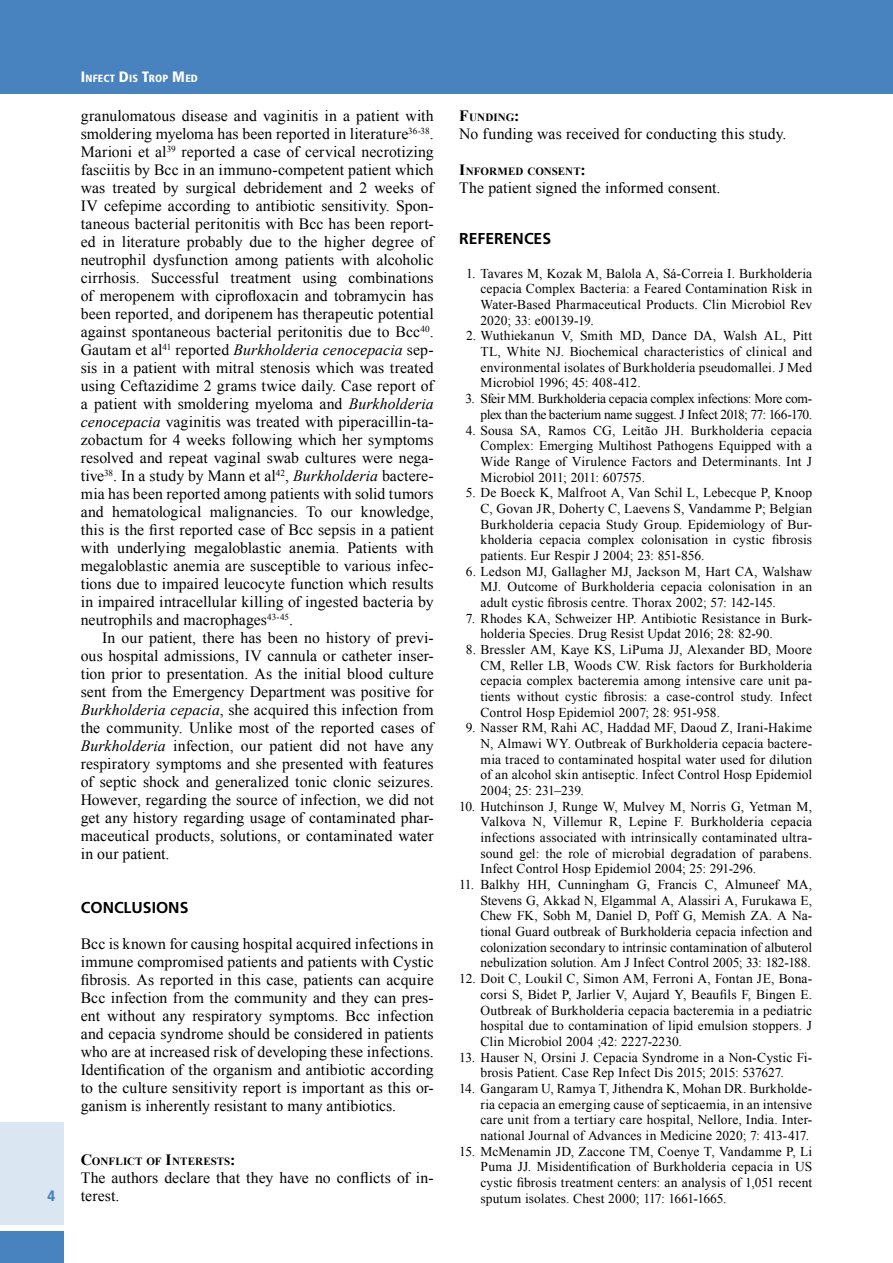
<style>
.page{position:relative;width:893px;height:1263px;background:#fff}
.page>*{position:absolute;margin:0;border:0;box-sizing:border-box;transform-origin:0 0}
.t1{font:15.75px/18px "Times New Roman";color:#000;text-align:justify}
.t2{font:700 15.75px "Frutiger";color:#000}
.t3{font:900 condensed 15px "Frutiger";color:#4882bf}
.t4{font:13.5px/15.6px "Times New Roman";letter-spacing:.005em;color:#000;text-align:justify}
.t5{font:13.5px/15.6px "Times New Roman";letter-spacing:-.02em;color:#000;text-align:right}
.t6{font:700 10.95px "Times New Roman";letter-spacing:.005em;color:#000}
.t7{font:900 condensed 10.5px "Frutiger";letter-spacing:.015em;color:#fff}
.s1{font-size:15px}
.s2{font-style:italic}
.s3{font-size:15.75px}
</style>
<div class="page">
<div style="left:0;top:0;width:893px;height:94px;background:#4882bf"></div>
<div style="left:0;top:1123px;width:64px;height:102px;background:#dae6f2"></div>
<div style="left:0;top:1231px;width:64px;height:32px;background:#4882bf"></div>
<p class="t3" style="left:47px;top:1187px;width:9px">4</p>
<p class="t7" style="left:81px;top:72px;width:118px"><span class="s1">I</span>NFECT <span class="s1">D</span>IS <span class="s1">T</span>ROP <span class="s1">M</span>ED</p>
<p class="t1" style="left:81px;top:107px;width:354px">granulomatous disease and vaginitis in a patient with smoldering myeloma has been reported in literature<sup>36-38</sup>.<br>Marioni et al<sup>39</sup> reported a case of cervical necrotizing fasciitis by Bcc in an immuno-competent patient which was treated by surgical debridement and 2 weeks of IV cefepime according to antibiotic sensitivity. Spon&shy;taneous bacterial peritonitis with Bcc has been report&shy;ed in literature probably due to the higher degree of neutrophil dysfunction among patients with alcoholic cirrhosis. Successful treatment using combinations of meropenem with ciprofloxacin and tobramycin has been reported, and doripenem has therapeutic potential against spontaneous bacterial peritonitis due to Bcc<sup>40</sup>.<br>Gautam et al<sup>41</sup> reported <span class="s2">Burkholderia cenocepacia</span> sep&shy;sis in a patient with mitral stenosis which was treated using Ceftazidime 2 grams twice daily. Case report of a patient with smoldering myeloma and <span class="s2">Burkholderia cenocepacia</span> vaginitis was treated with piperacillin-ta&shy;zobactum for 4 weeks following which her symptoms resolved and repeat vaginal swab cultures were nega&shy;tive<sup>38</sup>. In a study by Mann et al<sup>42</sup>, <span class="s2">Burkholderia</span> bactere&shy;mia has been reported among patients with solid tumors and hematological malignancies. To our knowledge, this is the first reported case of Bcc sepsis in a patient with underlying megaloblastic anemia. Patients with megaloblastic anemia are susceptible to various infec&shy;tions due to impaired leucocyte function which results in impaired intracellular killing of ingested bacteria by neutrophils and macrophages<sup>43-45</sup>.</p>
<p class="t1" style="left:81px;top:629px;width:354px;text-indent:21px">In our patient, there has been no history of previ&shy;ous hospital admissions, IV cannula or catheter inser&shy;tion prior to presentation. As the initial blood culture sent from the Emergency Department was positive for <span class="s2">Burkholderia cepacia</span>, she acquired this infection from the community. Unlike most of the reported cases of <span class="s2">Burkholderia</span> infection, our patient did not have any respiratory symptoms and she presented with features of septic shock and generalized tonic clonic seizures.<br>However, regarding the source of infection, we did not get any history regarding usage of contaminated phar&shy;maceutical products, solutions, or contaminated water in our patient.</p>
<p class="t2" style="left:81px;top:898px;width:109px">CONCLUSIONS</p>
<p class="t1" style="left:81px;top:935px;width:354px">Bcc is known for causing hospital acquired infections in immune compromised patients and patients with Cystic fibrosis. As reported in this case, patients can acquire Bcc infection from the community and they can pres&shy;ent without any respiratory symptoms. Bcc infection and cepacia syndrome should be considered in patients who are at increased risk of developing these infections.<br>Identification of the organism and antibiotic according to the culture sensitivity report is important as this or&shy;ganism is inherently resistant to many antibiotics.</p>
<p class="t6" style="left:81px;top:1154px;width:156px"><span class="s3">C</span>ONFLICT OF <span class="s3">I</span>NTERESTS<span class="s3">:</span></p>
<p class="t1" style="left:81px;top:1169px;width:354px">The authors declare that they have no conflicts of in&shy;terest.</p>
<p class="t6" style="left:459px;top:110px;width:62px"><span class="s3">F</span>UNDING<span class="s3">:</span></p>
<p class="t1" style="left:459px;top:125px;width:329px">No funding was received for conducting this study.</p>
<p class="t6" style="left:459px;top:164px;width:128px"><span class="s3">I</span>NFORMED CONSENT<span class="s3">:</span></p>
<p class="t1" style="left:459px;top:179px;width:263px">The patient signed the informed consent.</p>
<p class="t2" style="left:459px;top:229px;width:93px">REFERENCES</p>
<p class="t4" style="left:480px;top:265px;width:333px;text-indent:-15px">1. Tavares M, Kozak M, Balola A, Sá-Correia I. Burkholderia cepacia Complex Bacteria: a Feared Contamination Risk in Water-Based Pharmaceutical Products. Clin Microbiol Rev 2020; 33: e00139-19.</p>
<p class="t4" style="left:480px;top:328px;width:333px;text-indent:-14px">2. Wuthiekanun V, Smith MD, Dance DA, Walsh AL, Pitt TL, White NJ. Biochemical characteristics of clinical and environmental isolates of Burkholderia pseudomallei. J Med Microbiol 1996; 45: 408-412.</p>
<p class="t5" style="left:466px;top:391px;width:348px">3. Sfeir MM. Burkholderia cepacia complex infections: More com&shy;plex than the bacterium name suggest. J Infect 2018; 77: 166-170.</p>
<p class="t4" style="left:480px;top:422px;width:333px;text-indent:-15px">4. Sousa SA, Ramos CG, Leitão JH. Burkholderia cepacia Complex: Emerging Multihost Pathogens Equipped with a Wide Range of Virulence Factors and Determinants. Int J Microbiol 2011; 2011: 607575.</p>
<p class="t4" style="left:480px;top:485px;width:333px;text-indent:-15px">5. De Boeck K, Malfroot A, Van Schil L, Lebecque P, Knoop C, Govan JR, Doherty C, Laevens S, Vandamme P; Belgian Burkholderia cepacia Study Group. Epidemiology of Bur&shy;kholderia cepacia complex colonisation in cystic fibrosis patients. Eur Respir J 2004; 23: 851-856.</p>
<p class="t4" style="left:480px;top:563px;width:333px;text-indent:-15px">6. Ledson MJ, Gallagher MJ, Jackson M, Hart CA, Walshaw MJ. Outcome of Burkholderia cepacia colonisation in an adult cystic fibrosis centre. Thorax 2002; 57: 142-145.</p>
<p class="t4" style="left:480px;top:610px;width:333px;text-indent:-15px">7. Rhodes KA, Schweizer HP. Antibiotic Resistance in Burk&shy;holderia Species. Drug Resist Updat 2016; 28: 82-90.</p>
<p class="t4" style="left:480px;top:641px;width:333px;text-indent:-15px">8. Bressler AM, Kaye KS, LiPuma JJ, Alexander BD, Moore CM, Reller LB, Woods CW. Risk factors for Burkholderia cepacia complex bacteremia among intensive care unit pa&shy;tients without cystic fibrosis: a case-control study. Infect Control Hosp Epidemiol 2007; 28: 951-958.</p>
<p class="t4" style="left:480px;top:720px;width:333px;text-indent:-15px">9. Nasser RM, Rahi AC, Haddad MF, Daoud Z, Irani-Hakime N, Almawi WY. Outbreak of Burkholderia cepacia bactere&shy;mia traced to contaminated hospital water used for dilution of an alcohol skin antiseptic. Infect Control Hosp Epidemiol 2004; 25: 231–239.</p>
<p class="t4" style="left:480px;top:798px;width:333px;text-indent:-21px">10. Hutchinson J, Runge W, Mulvey M, Norris G, Yetman M, Valkova N, Villemur R, Lepine F. Burkholderia cepacia infections associated with intrinsically contaminated ultra&shy;sound gel: the role of microbial degradation of parabens.<br>Infect Control Hosp Epidemiol 2004; 25: 291-296.</p>
<p class="t4" style="left:480px;top:876px;width:333px;text-indent:-21px">11. Balkhy HH, Cunningham G, Francis C, Almuneef MA, Stevens G, Akkad N, Elgammal A, Alassiri A, Furukawa E, Chew FK, Sobh M, Daniel D, Poff G, Memish ZA. A Na&shy;tional Guard outbreak of Burkholderia cepacia infection and colonization secondary to intrinsic contamination of albuterol nebulization solution. Am J Infect Control 2005; 33: 182-188.</p>
<p class="t4" style="left:480px;top:970px;width:333px;text-indent:-21px">12. Doit C, Loukil C, Simon AM, Ferroni A, Fontan JE, Bona&shy;corsi S, Bidet P, Jarlier V, Aujard Y, Beaufils F, Bingen E.<br>Outbreak of Burkholderia cepacia bacteremia in a pediatric hospital due to contamination of lipid emulsion stoppers. J Clin Microbiol 2004 ;42: 2227-2230.</p>
<p class="t4" style="left:459px;top:1049px;width:354px;text-align:center">13. Hauser N, Orsini J. Cepacia Syndrome in a Non-Cystic Fi&shy;brosis Patient. Case Rep Infect Dis 2015; 2015: 537627.</p>
<p class="t4" style="left:480px;top:1080px;width:333px;text-indent:-21px">14. Gangaram U, Ramya T, Jithendra K, Mohan DR. Burkholde&shy;ria cepacia an emerging cause of septicaemia, in an intensive care unit from a tertiary care hospital, Nellore, India. Inter&shy;national Journal of Advances in Medicine 2020; 7: 413-417.</p>
<p class="t4" style="left:480px;top:1143px;width:333px;text-indent:-21px">15. McMenamin JD, Zaccone TM, Coenye T, Vandamme P, Li Puma JJ. Misidentification of Burkholderia cepacia in US cystic fibrosis treatment centers: an analysis of 1,051 recent sputum isolates. Chest 2000; 117: 1661-1665.</p>
</div>
